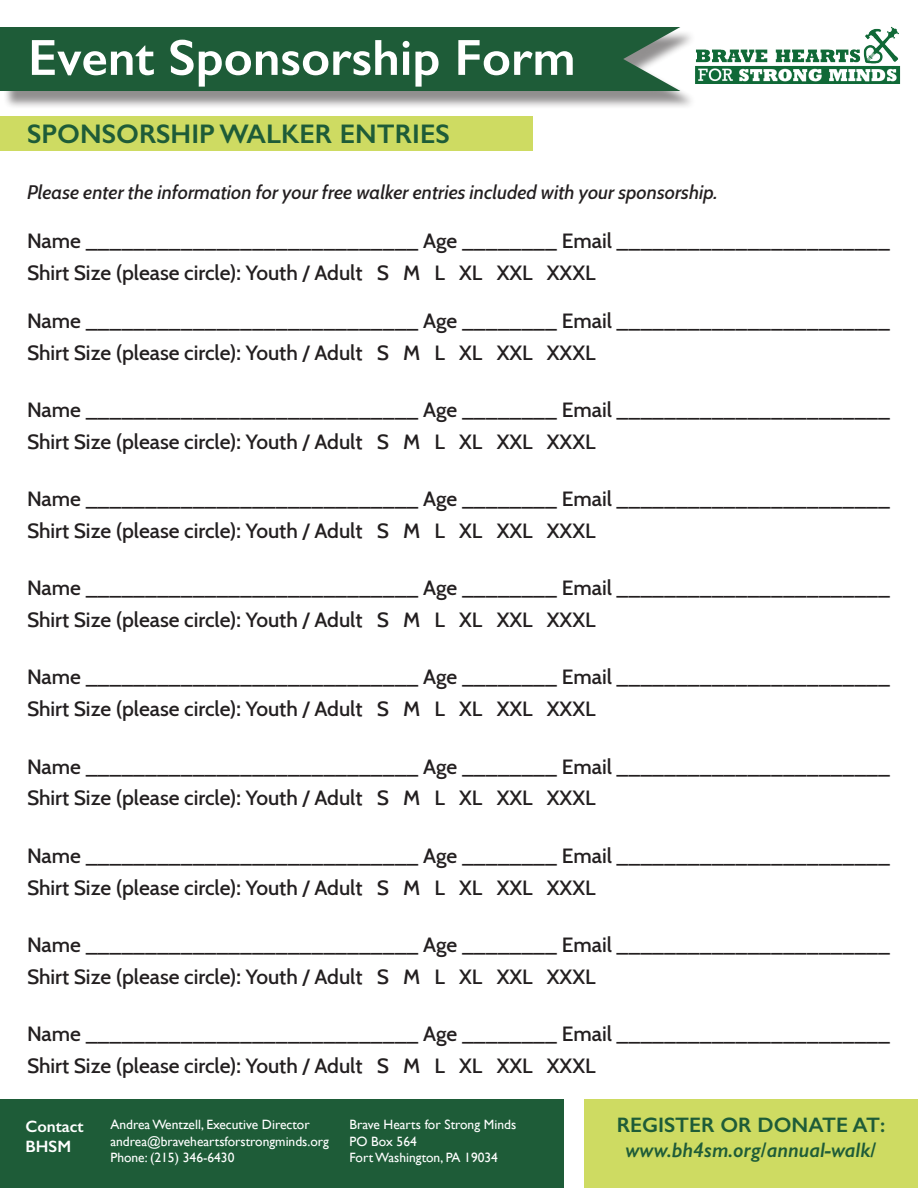
<style>
.page{position:relative;width:918px;height:1188px;background:#fff}
.page>*{position:absolute;margin:0;border:0;box-sizing:border-box;transform-origin:0 0}
.t1{font:600 51px "Gill Sans";color:#fff}
.t2{font:600 27px "Gill Sans";color:#1e5c38}
.t3{font:500 21px/32px "Cabin";color:#231f20}
.t4{font:italic 600 21px "Gill Sans";color:#1e5c38}
.t5{font:600 21px "Gill Sans";color:#1e5c38}
.t6{font:italic 500 19.5px "Cabin";color:#231f20}
.t7{font:600 16.5px/19.8px "Gill Sans";color:#fff}
.t8{font:13.5px/16.2px "Gill Sans";color:#fff}
.s1{font-weight:400}
</style>
<div class="page">
<div style="left:0;top:116px;width:533px;height:35px;background:#cedb62"></div>
<div style="left:3px;top:30px;width:694px;height:79px;background:#231f20;opacity:.5"></div>
<div style="left:0;top:27px;width:680px;height:64px;background:#1e5c38"></div>
<div style="left:584px;top:1100px;width:334px;height:88px;background:#cedb62"></div>
<div style="left:0;top:1100px;width:564px;height:88px;background:#1e5c38"></div>
<img style="left:693px;top:26px;width:208px;height:61px">
<h1 class="t1" style="left:28px;top:27px;width:549px">Event Sponsorship Form</h1>
<p class="t2" style="left:27px;top:118px;width:424px">SPONSORSHIP WALKER ENTRIES</p>
<p class="t6" style="left:27px;top:177px;width:692px">Please enter the information for your free walker entries included with your sponsorship.</p>
<p class="t3" style="left:27px;top:223px;width:865px">Name <span class="s1">____________________________</span> Age <span class="s1">________</span> Email <span class="s1">_______________________<br></span>Shirt Size (please circle): Youth / Adult S M L XL XXL XXXL</p>
<p class="t3" style="left:27px;top:303px;width:865px">Name <span class="s1">____________________________</span> Age <span class="s1">________</span> Email <span class="s1">_______________________<br></span>Shirt Size (please circle): Youth / Adult S M L XL XXL XXXL</p>
<p class="t3" style="left:27px;top:393px;width:865px">Name <span class="s1">____________________________</span> Age <span class="s1">________</span> Email <span class="s1">_______________________<br></span>Shirt Size (please circle): Youth / Adult S M L XL XXL XXXL</p>
<p class="t3" style="left:27px;top:482px;width:865px">Name <span class="s1">____________________________</span> Age <span class="s1">________</span> Email <span class="s1">_______________________<br></span>Shirt Size (please circle): Youth / Adult S M L XL XXL XXXL</p>
<p class="t3" style="left:27px;top:571px;width:865px">Name <span class="s1">____________________________</span> Age <span class="s1">________</span> Email <span class="s1">_______________________<br></span>Shirt Size (please circle): Youth / Adult S M L XL XXL XXXL</p>
<p class="t3" style="left:27px;top:660px;width:865px">Name <span class="s1">____________________________</span> Age <span class="s1">________</span> Email <span class="s1">_______________________<br></span>Shirt Size (please circle): Youth / Adult S M L XL XXL XXXL</p>
<p class="t3" style="left:27px;top:749px;width:865px">Name <span class="s1">____________________________</span> Age <span class="s1">________</span> Email <span class="s1">_______________________<br></span>Shirt Size (please circle): Youth / Adult S M L XL XXL XXXL</p>
<p class="t3" style="left:27px;top:838px;width:865px">Name <span class="s1">____________________________</span> Age <span class="s1">________</span> Email <span class="s1">_______________________<br></span>Shirt Size (please circle): Youth / Adult S M L XL XXL XXXL</p>
<p class="t3" style="left:27px;top:927px;width:865px">Name <span class="s1">____________________________</span> Age <span class="s1">________</span> Email <span class="s1">_______________________<br></span>Shirt Size (please circle): Youth / Adult S M L XL XXL XXXL</p>
<p class="t3" style="left:27px;top:1016px;width:865px">Name <span class="s1">____________________________</span> Age <span class="s1">________</span> Email <span class="s1">_______________________<br></span>Shirt Size (please circle): Youth / Adult S M L XL XXL XXXL</p>
<p class="t7" style="left:26px;top:1117px;width:60px">Contact<br>BHSM</p>
<p class="t5" style="left:617px;top:1112px;width:270px">REGISTER OR DONATE AT:</p>
<p class="t8" style="left:110px;top:1117px;width:220px">Andrea Wentzell, Executive Director andrea@braveheartsforstrongminds.org<br>Phone: (215) 346-6430</p>
<p class="t8" style="left:349px;top:1117px;width:168px">Brave Hearts for Strong Minds<br>PO Box 564<br>Fort Washington, PA 19034</p>
<p class="t4" style="left:625px;top:1138px;width:253px">www.bh4sm.org/annual-walk/</p>
</div>
